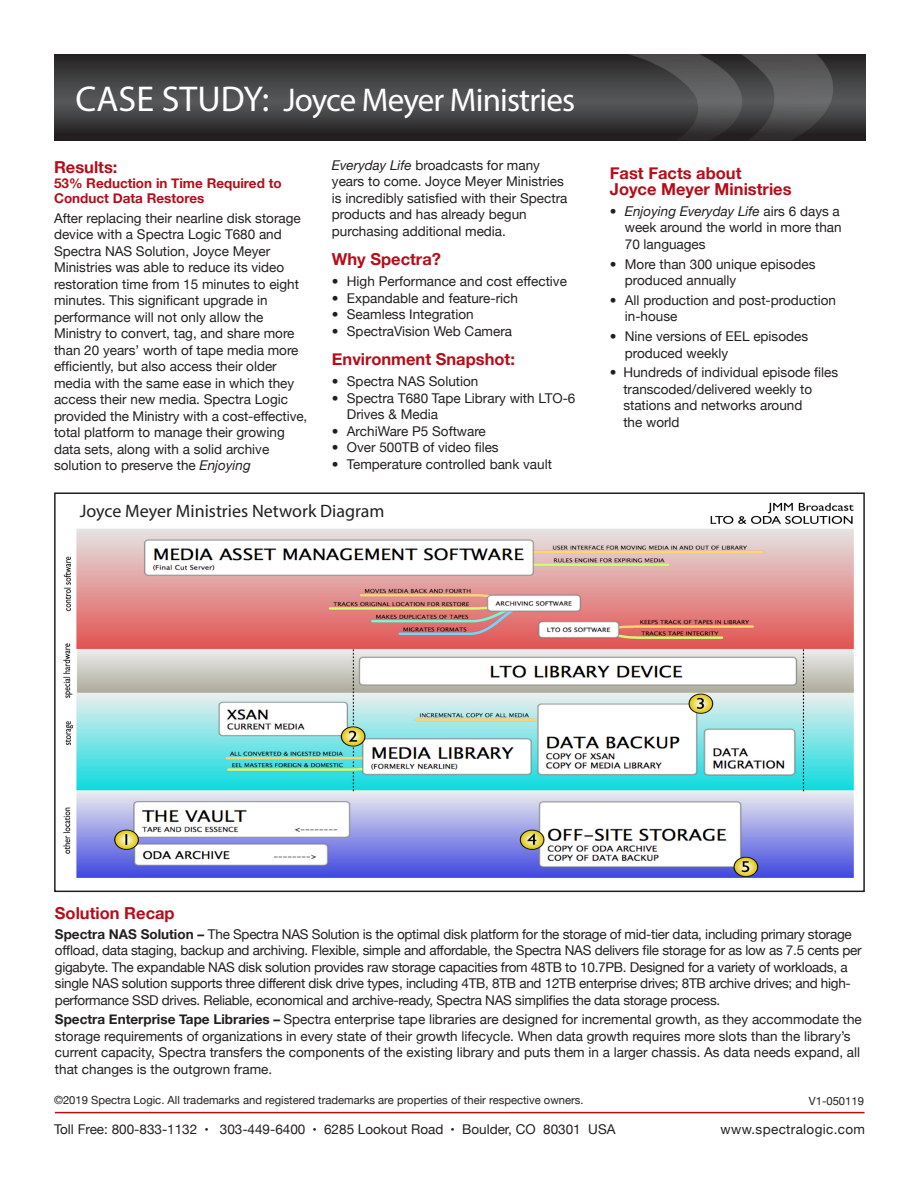
<style>
.page{position:relative;width:918px;height:1188px;background:#fff}
.page>*{position:absolute;margin:0;border:0;box-sizing:border-box;transform-origin:0 0}
.t1{font:33px "Myriad Pro";letter-spacing:-.025em;color:#fff}
.t2{font:18px "Myriad Pro";color:#231f20}
.t3{font:700 16.5px/16.5px "Helvetica Neue";color:#b50e1a}
.t4{font:13.5px/16.5px "Helvetica Neue";color:#231f20}
.t5{font:13.5px/16.5px "Helvetica Neue";letter-spacing:-.02em;color:#231f20}
.t6{font:700 13.5px/15px "Helvetica Neue";color:#b50e1a}
.t7{font:13.5px "Helvetica Neue";letter-spacing:.025em;color:#231f20}
.t8{font:11.25px "Helvetica Neue";color:#231f20}
.s1{font-size:36px}
.s2{font-style:italic}
.s3{font-weight:700}
.s4{font-size:7.5px}
</style>
<div class="page">
<hr style="left:55px;top:1112px;width:810px;height:1px;background:#b50e1a">
<svg style="left:54px;top:54px;width:812px;height:86px;background:#3c3b3d"></svg>
<img style="left:521px;top:54px;width:332px;height:86px">
<img style="left:63px;top:502px;width:792px;height:376px">
<div style="left:54px;top:492px;width:811px;height:400px;border:2px solid #231f20"></div>
<p class="t1" style="left:76px;top:79px;width:501px"><span class="s1">CASE STUDY:</span> Joyce Meyer Ministries</p>
<p class="t3" style="left:54px;top:159px;width:65px">Results:</p>
<p class="t6" style="left:54px;top:176px;width:229px">53% Reduction in Time Required to<br>Conduct Data Restores</p>
<p class="t4" style="left:54px;top:210px;width:255px">After replacing their nearline disk storage device with a Spectra Logic T680 and Spectra NAS Solution, Joyce Meyer Ministries was able to reduce its video restoration time from 15 minutes to eight minutes. This significant upgrade in performance will not only allow the Ministry to convert, tag, and share more than 20 years’ worth of tape media more efficiently, but also access their older media with the same ease in which they access their new media. Spectra Logic provided the Ministry with a cost-effective, total platform to manage their growing data sets, along with a solid archive solution to preserve the <span class="s2">Enjoying</span></p>
<p class="t4" style="left:332px;top:157px;width:237px"><span class="s2">Everyday Life</span> broadcasts for many years to come. Joyce Meyer Ministries is incredibly satisfied with their Spectra products and has already begun purchasing additional media.</p>
<p class="t3" style="left:332px;top:251px;width:111px">Why Spectra?</p>
<p class="t4" style="left:332px;top:273px;width:237px">• High Performance and cost effective</p>
<p class="t4" style="left:332px;top:290px;width:188px">• Expandable and feature-rich</p>
<p class="t4" style="left:332px;top:306px;width:143px">• Seamless Integration</p>
<p class="t4" style="left:332px;top:323px;width:182px">• SpectraVision Web Camera</p>
<p class="t3" style="left:332px;top:351px;width:185px">Environment Snapshot:</p>
<p class="t4" style="left:332px;top:373px;width:148px">• Spectra NAS Solution</p>
<p class="t4" style="left:347px;top:389px;width:230px;text-indent:-15px">• Spectra T680 Tape Library with LTO-6<br>Drives &amp; Media</p>
<p class="t4" style="left:332px;top:422px;width:155px">• ArchiWare P5 Software</p>
<p class="t4" style="left:332px;top:439px;width:168px">• Over 500TB of video files</p>
<p class="t4" style="left:332px;top:455px;width:222px">• Temperature controlled bank vault</p>
<p class="t2" style="left:80px;top:500px;width:306px">Joyce Meyer Ministries Network Diagram</p>
<p class="t3" style="left:610px;top:164px;width:183px">Fast Facts about<br>Joyce Meyer Ministries</p>
<p class="t4" style="left:625px;top:203px;width:218px;text-indent:-15px">• <span class="s2">Enjoying Everyday Life</span> airs 6 days a week around the world in more than<br>70 languages</p>
<p class="t4" style="left:625px;top:255px;width:192px;text-indent:-15px">• More than 300 unique episodes produced annually</p>
<p class="t4" style="left:625px;top:292px;width:213px;text-indent:-15px">• All production and post-production in-house</p>
<p class="t4" style="left:625px;top:328px;width:185px;text-indent:-15px">• Nine versions of EEL episodes produced weekly</p>
<p class="t4" style="left:623px;top:364px;width:216px;text-indent:-14px">• Hundreds of individual episode files transcoded/delivered weekly to stations and networks around<br>the world</p>
<p class="t3" style="left:55px;top:904px;width:121px">Solution Recap</p>
<p class="t5" style="left:55px;top:925px;width:808px"><span class="s3">Spectra NAS Solution –</span> The Spectra NAS Solution is the optimal disk platform for the storage of mid-tier data, including primary storage offload, data staging, backup and archiving. Flexible, simple and affordable, the Spectra NAS delivers file storage for as low as 7.5 cents per gigabyte. The expandable NAS disk solution provides raw storage capacities from 48TB to 10.7PB. Designed for a variety of workloads, a single NAS solution supports three different disk drive types, including 4TB, 8TB and 12TB enterprise drives; 8TB archive drives; and high&shy;performance SSD drives. Reliable, economical and archive-ready, Spectra NAS simplifies the data storage process.</p>
<p class="t4" style="left:55px;top:1011px;width:808px"><span class="s3">Spectra Enterprise Tape Libraries –</span> Spectra enterprise tape libraries are designed for incremental growth, as they accommodate the storage requirements of organizations in every state of their growth lifecycle. When data growth requires more slots than the library’s current capacity, Spectra transfers the components of the existing library and puts them in a larger chassis. As data needs expand, all that changes is the outgrown frame.</p>
<p class="t8" style="left:54px;top:1093px;width:531px">©2019 Spectra Logic. All trademarks and registered trademarks are properties of their respective owners.</p>
<p class="t8" style="left:809px;top:1095px;width:57px">V1-050119</p>
<p class="t4" style="left:54px;top:1120px;width:563px">Toll Free: 800-833-1132 <span class="s4">•</span> 303-449-6400 <span class="s4">•</span> 6285 Lookout Road <span class="s4">•</span> Boulder, CO 80301 USA</p>
<p class="t7" style="left:721px;top:1121px;width:146px">www.spectralogic.com</p>
</div>
